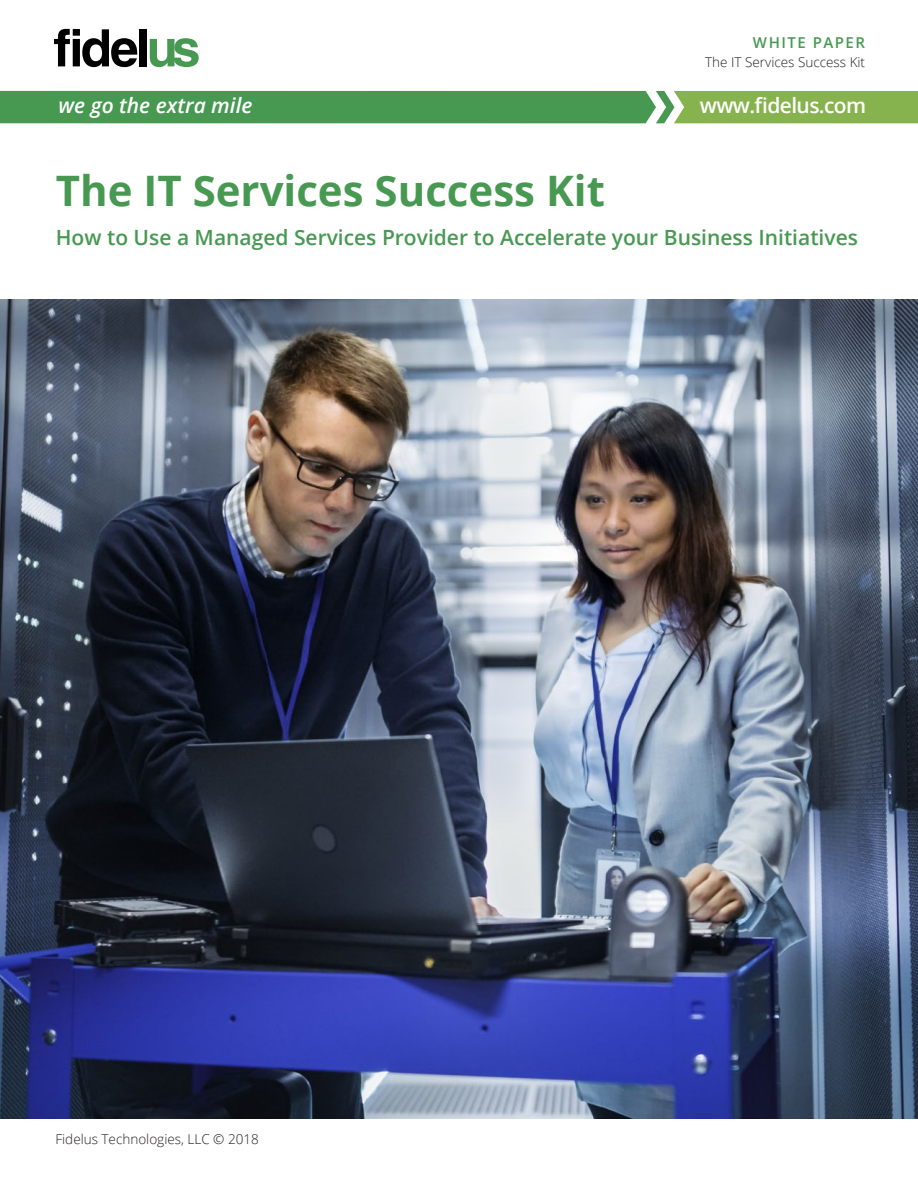
<style>
.page{position:relative;width:918px;height:1188px;background:#fff}
.page>*{position:absolute;margin:0;border:0;box-sizing:border-box;transform-origin:0 0}
.t1{font:700 42px "Open Sans";color:#479952}
.t2{font:600 21px "Open Sans";color:#479952}
.t3{font:italic 600 21px "Open Sans";color:#fff}
.t4{font:600 21px "Open Sans";letter-spacing:-.03em;color:#fff}
.t5{font:600 15px "Open Sans";letter-spacing:.1em;color:#479952}
.t6{font:300 13.5px "Open Sans";color:#231f20}
</style>
<div class="page">
<svg style="left:150px;top:38px;width:49px;height:29px"></svg>
<div style="left:139px;top:29px;width:8px;height:37px;background:#000"></div>
<svg style="left:54px;top:29px;width:83px;height:38px"></svg>
<svg style="left:0;top:91px;width:918px;height:32px;background:#5ba154"></svg>
<img style="left:0;top:299px;width:918px;height:819px">
<p class="t5" style="left:753px;top:32px;width:114px">WHITE PAPER</p>
<p class="t6" style="left:705px;top:52px;width:161px">The IT Services Success Kit</p>
<p class="t3" style="left:58px;top:91px;width:196px">we go the extra mile</p>
<p class="t4" style="left:700px;top:91px;width:168px">www.fidelus.com</p>
<h1 class="t1" style="left:56px;top:161px;width:551px">The IT Services Success Kit</h1>
<p class="t2" style="left:56px;top:223px;width:804px">How to Use a Managed Services Provider to Accelerate your Business Initiatives</p>
<p class="t6" style="left:56px;top:1130px;width:205px">Fidelus Technologies, LLC © 2018</p>
</div>
